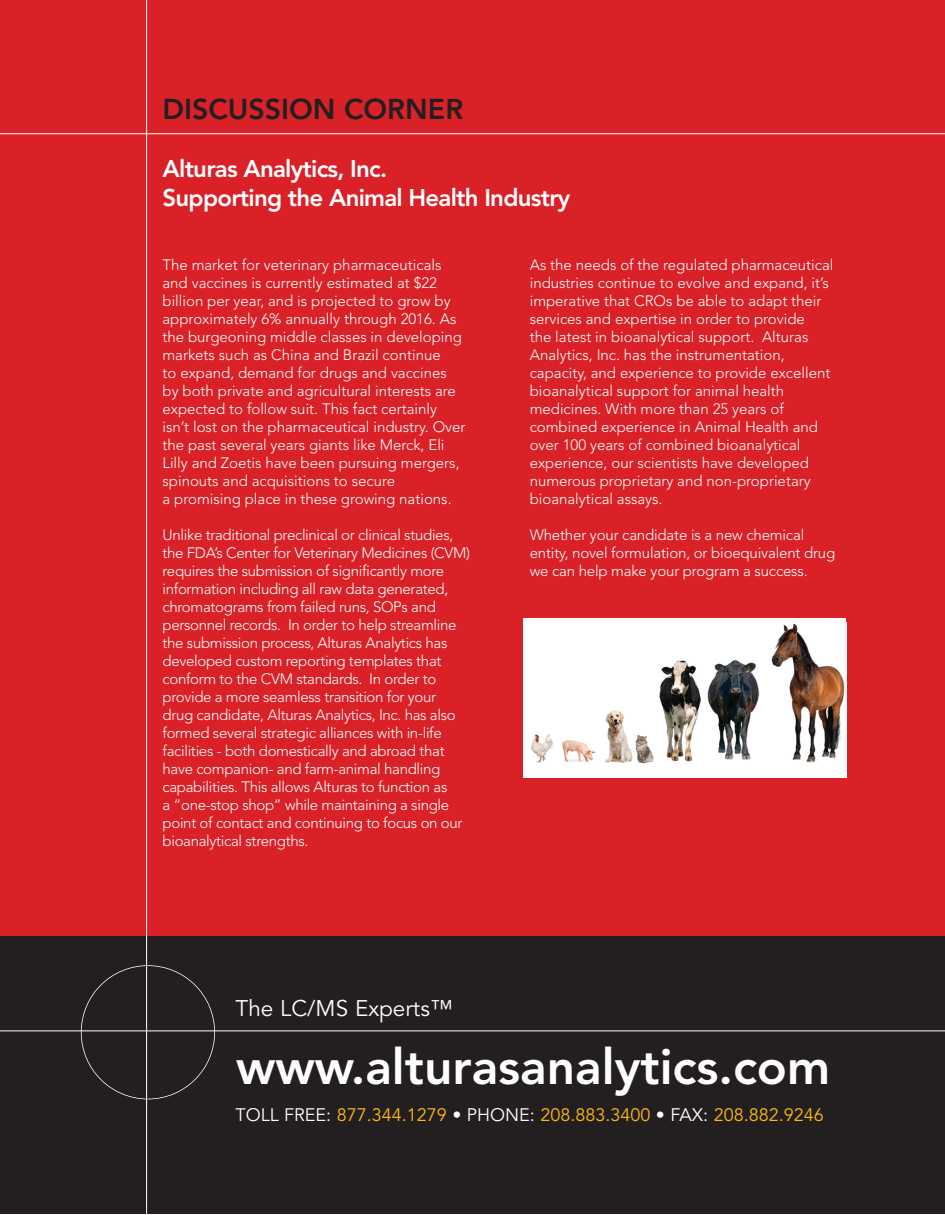
<style>
.page{position:relative;width:945px;height:1215px;background:#fff}
.page>*{position:absolute;margin:0;border:0;box-sizing:border-box;transform-origin:0 0}
.t1{font:800 49.5px "Avenir";color:#fff}
.t2{font:800 28.5px "Avenir";color:#231f20}
.t3{font:800 24px/28.5px "Avenir";letter-spacing:-.03em;color:#fff}
.t4{font:22.5px "Avenir";color:#fff}
.t5{font:18px "Avenir";color:#fcb814}
.t6{font:300 15px/18px "Avenir";color:#fff}
.t7{font:300 15px/18px "Avenir";letter-spacing:-.02em;color:#fff}
.s1{color:#fff}
</style>
<div class="page">
<div style="left:0;top:0;width:945px;height:937px;background:#da2128"></div>
<div style="left:0;top:936px;width:945px;height:278px;background:#231f20"></div>
<hr style="left:0;top:1031px;width:945px;height:1px;background:#fff">
<hr style="left:146px;top:0;width:1px;height:1214px;background:#fff">
<div style="left:523px;top:618px;width:323px;height:159px;background:#fff"></div>
<img style="left:531px;top:623px;width:314px;height:141px">
<hr style="left:0;top:133px;width:945px;height:1px;background:#fff">
<h2 class="t2" style="left:163px;top:92px;width:302px">DISCUSSION CORNER</h2>
<h3 class="t3" style="left:163px;top:154px;width:409px">Alturas Analytics, Inc.<br>Supporting the Animal Health Industry</h3>
<p class="t6" style="left:163px;top:256px;width:304px">The market for veterinary pharmaceuticals and vaccines is currently estimated at $22 billion per year, and is projected to grow by approximately 6% annually through 2016. As the burgeoning middle classes in developing markets such as China and Brazil continue<br>to expand, demand for drugs and vaccines by both private and agricultural interests are expected to follow suit. This fact certainly isn’t lost on the pharmaceutical industry. Over the past several years giants like Merck, Eli Lilly and Zoetis have been pursuing mergers, spinouts and acquisitions to secure<br>a promising place in these growing nations.</p>
<p class="t7" style="left:163px;top:526px;width:309px">Unlike traditional preclinical or clinical studies, the FDA’s Center for Veterinary Medicines (CVM) requires the submission of significantly more information including all raw data generated, chromatograms from failed runs, SOPs and personnel records. In order to help streamline the submission process, Alturas Analytics has developed custom reporting templates that conform to the CVM standards. In order to provide a more seamless transition for your drug candidate, Alturas Analytics, Inc. has also formed several strategic alliances with in-life facilities - both domestically and abroad that have companion- and farm-animal handling capabilities. This allows Alturas to function as<br>a “one-stop shop” while maintaining a single point of contact and continuing to focus on our bioanalytical strengths.</p>
<h3 class="t4" style="left:235px;top:995px;width:219px">The LC/MS Experts™</h3>
<p class="t6" style="left:530px;top:256px;width:305px">As the needs of the regulated pharmaceutical industries continue to evolve and expand, it’s imperative that CROs be able to adapt their services and expertise in order to provide<br>the latest in bioanalytical support. Alturas Analytics, Inc. has the instrumentation, capacity, and experience to provide excellent bioanalytical support for animal health medicines. With more than 25 years of combined experience in Animal Health and over 100 years of combined bioanalytical experience, our scientists have developed numerous proprietary and non-proprietary bioanalytical assays.</p>
<p class="t6" style="left:530px;top:526px;width:307px">Whether your candidate is a new chemical entity, novel formulation, or bioequivalent drug we can help make your program a success.</p>
<h1 class="t1" style="left:236px;top:1038px;width:595px">www.alturasanalytics.com</h1>
<p class="t5" style="left:235px;top:1104px;width:590px"><span class="s1">TOLL FREE:</span> 877.344.1279 <span class="s1">• PHONE:</span> 208.883.3400 <span class="s1">• FAX:</span> 208.882.9246</p>
</div>
